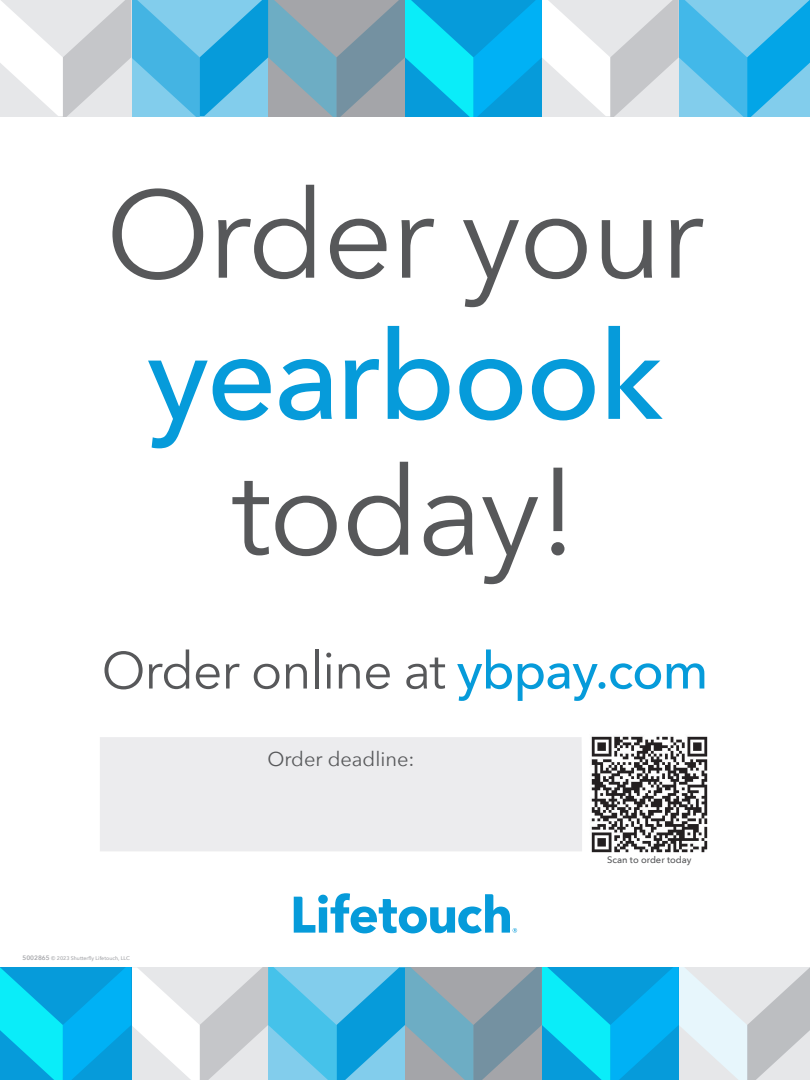
<style>
.page{position:relative;width:810px;height:1080px;background:#fff}
.page>*{position:absolute;margin:0;border:0;box-sizing:border-box;transform-origin:0 0}
.t1{font:122.94px/138.5px "Avenir Next";letter-spacing:-.02em;color:#57585a;text-align:center}
.t2{font:51.62px "Avenir Next";letter-spacing:-.02em;color:#57585a}
.t3{font:20.06px "Avenir Next";color:#57585a}
.t4{font:500 9.38px "Avenir Next";color:#57585a}
.t5{font:500 5.31px "Avenir Next";color:#a4a5a9}
.s1{font-weight:500;color:#069bda}
.s2{font-weight:600;font-size:6.38px}
</style>
<div class="page">
<svg style="left:0;top:967px;width:810px;height:113px;background:#6fc2dd"></svg>
<svg style="left:0;top:0;width:810px;height:116px;background:#7dc3dd"></svg>
<svg style="left:294px;top:893px;width:223px;height:40px"></svg>
<div style="left:100px;top:737px;width:482px;height:114px;background:#ececee"></div>
<img style="left:591px;top:736px;width:117px;height:117px">
<p class="t1" style="left:106px;top:166px;width:600px">Order your <span class="s1">yearbook </span>today!</p>
<p class="t2" style="left:102px;top:640px;width:608px">Order online at <span class="s1">ybpay.com</span></p>
<p class="t5" style="left:22px;top:955px;width:109px"><span class="s2">5002865</span> © 2023 Shutterfly Lifetouch, LLC</p>
<p class="t3" style="left:267px;top:747px;width:149px">Order deadline:</p>
<p class="t4" style="left:607px;top:854px;width:86px">Scan to order today</p>
</div>
